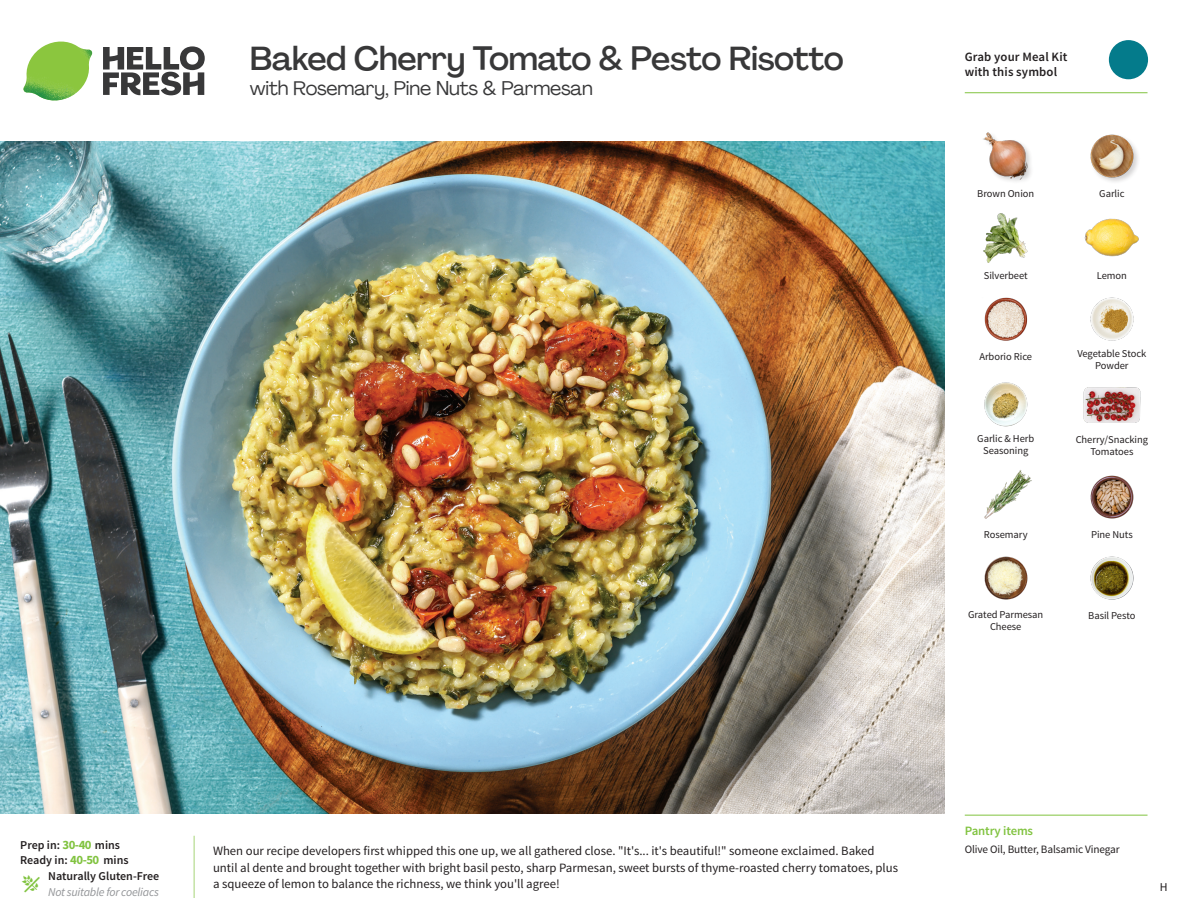
<style>
.page{position:relative;width:1188px;height:918px;background:#fff}
.page>*{position:absolute;margin:0;border:0;box-sizing:border-box;transform-origin:0 0}
._15_Titel_UK{font:500 33px "Agrandir";letter-spacing:-.015em;color:#383839}
._15_Titel_UK-2{font:19.5px "Agrandir";letter-spacing:-.01em;color:#383839}
.Step_6_Text_AU{font:12.75px/16.5px "Source Sans Pro";color:#231f20}
.t1{font:600 12.75px/15px "Source Sans Pro";letter-spacing:.01em;color:#231f20}
._04_Headers_Front{font:600 12.75px "Source Sans Pro";letter-spacing:-.01em;color:#81c340}
._04_Intro{font:600 12px "Source Sans Pro";color:#231f20}
._04_Intro-2{font:italic 12px "Source Sans Pro";letter-spacing:-.02em;color:#939598}
.t2{font:12px "Source Sans Pro";color:#231f20}
._05_Pantry{font:11.25px "Source Sans Pro";letter-spacing:-.01em;color:#231f20}
._18_FRONT_ingredient{font:10.5px/12px "Source Sans Pro";letter-spacing:-.005em;color:#231f20;text-align:center}
.s1{font-weight:700;font-size:12.75px;color:#81c340}
</style>
<div class="page">
<svg style="left:103px;top:46px;width:102px;height:49px"></svg>
<img style="left:23px;top:42px;width:69px;height:59px">
<img style="left:0;top:142px;width:945px;height:672px">
<img style="left:1090px;top:297px;width:44px;height:44px">
<img style="left:1083px;top:387px;width:58px;height:36px">
<img style="left:984px;top:382px;width:44px;height:45px">
<img style="left:984px;top:470px;width:48px;height:49px">
<img style="left:1090px;top:556px;width:44px;height:44px">
<img style="left:984px;top:556px;width:44px;height:44px">
<img style="left:984px;top:297px;width:44px;height:44px">
<img style="left:983px;top:213px;width:45px;height:50px">
<img style="left:1084px;top:218px;width:55px;height:39px">
<img style="left:983px;top:132px;width:48px;height:49px">
<img style="left:1090px;top:134px;width:48px;height:48px">
<img style="left:1090px;top:475px;width:44px;height:44px">
<hr style="left:965px;top:815px;width:183px;height:1px;background:#81c340">
<svg style="left:1091px;top:40px;width:58px;height:54px"></svg>
<hr style="left:965px;top:92px;width:183px;height:1px;background:#81c340">
<p class="_15_Titel_UK" style="left:250px;top:38px;width:595px">Baked Cherry Tomato &amp; Pesto Risotto</p>
<p class="_15_Titel_UK-2" style="left:250px;top:76px;width:344px">with Rosemary, Pine Nuts &amp; Parmesan</p>
<p class="t1" style="left:965px;top:50px;width:104px">Grab your Meal Kit with this symbol</p>
<p class="_18_FRONT_ingredient" style="left:977px;top:188px;width:58px">Brown Onion</p>
<p class="_18_FRONT_ingredient" style="left:1099px;top:188px;width:27px">Garlic</p>
<p class="_18_FRONT_ingredient" style="left:984px;top:270px;width:45px">Silverbeet</p>
<p class="_18_FRONT_ingredient" style="left:1097px;top:270px;width:32px">Lemon</p>
<p class="_18_FRONT_ingredient" style="left:979px;top:351px;width:54px">Arborio Rice</p>
<p class="_18_FRONT_ingredient" style="left:1077px;top:348px;width:71px">Vegetable Stock<br>Powder</p>
<p class="_18_FRONT_ingredient" style="left:977px;top:433px;width:58px">Garlic &amp; Herb<br>Seasoning</p>
<p class="_18_FRONT_ingredient" style="left:1076px;top:433px;width:74px">Cherry/Snacking<br>Tomatoes</p>
<p class="_18_FRONT_ingredient" style="left:984px;top:529px;width:45px">Rosemary</p>
<p class="_18_FRONT_ingredient" style="left:1091px;top:529px;width:43px">Pine Nuts</p>
<p class="_18_FRONT_ingredient" style="left:968px;top:609px;width:77px">Grated Parmesan</p>
<p class="_18_FRONT_ingredient" style="left:1088px;top:610px;width:49px">Basil Pesto</p>
<p class="_18_FRONT_ingredient" style="left:990px;top:621px;width:33px">Cheese</p>
<p class="_04_Intro" style="left:20px;top:838px;width:101px">Prep in: <span class="s1">30-40</span> mins</p>
<p class="_04_Intro" style="left:20px;top:853px;width:110px">Ready in: <span class="s1">40-50</span> mins</p>
<p class="_04_Intro" style="left:48px;top:869px;width:113px">Naturally Gluten-Free</p>
<p class="_04_Intro-2" style="left:48px;top:885px;width:112px">Not suitable for coeliacs</p>
<p class="Step_6_Text_AU" style="left:213px;top:843px;width:687px">When our recipe developers first whipped this one up, we all gathered close. "It's... it's beautiful!" someone exclaimed. Baked until al dente and brought together with bright basil pesto, sharp Parmesan, sweet bursts of thyme-roasted cherry tomatoes, plus a squeeze of lemon to balance the richness, we think you'll agree!</p>
<p class="_04_Headers_Front" style="left:965px;top:822px;width:70px">Pantry items</p>
<p class="_05_Pantry" style="left:965px;top:842px;width:157px">Olive Oil, Butter, Balsamic Vinegar</p>
<p class="t2" style="left:1160px;top:879px;width:9px">H</p>
</div>
